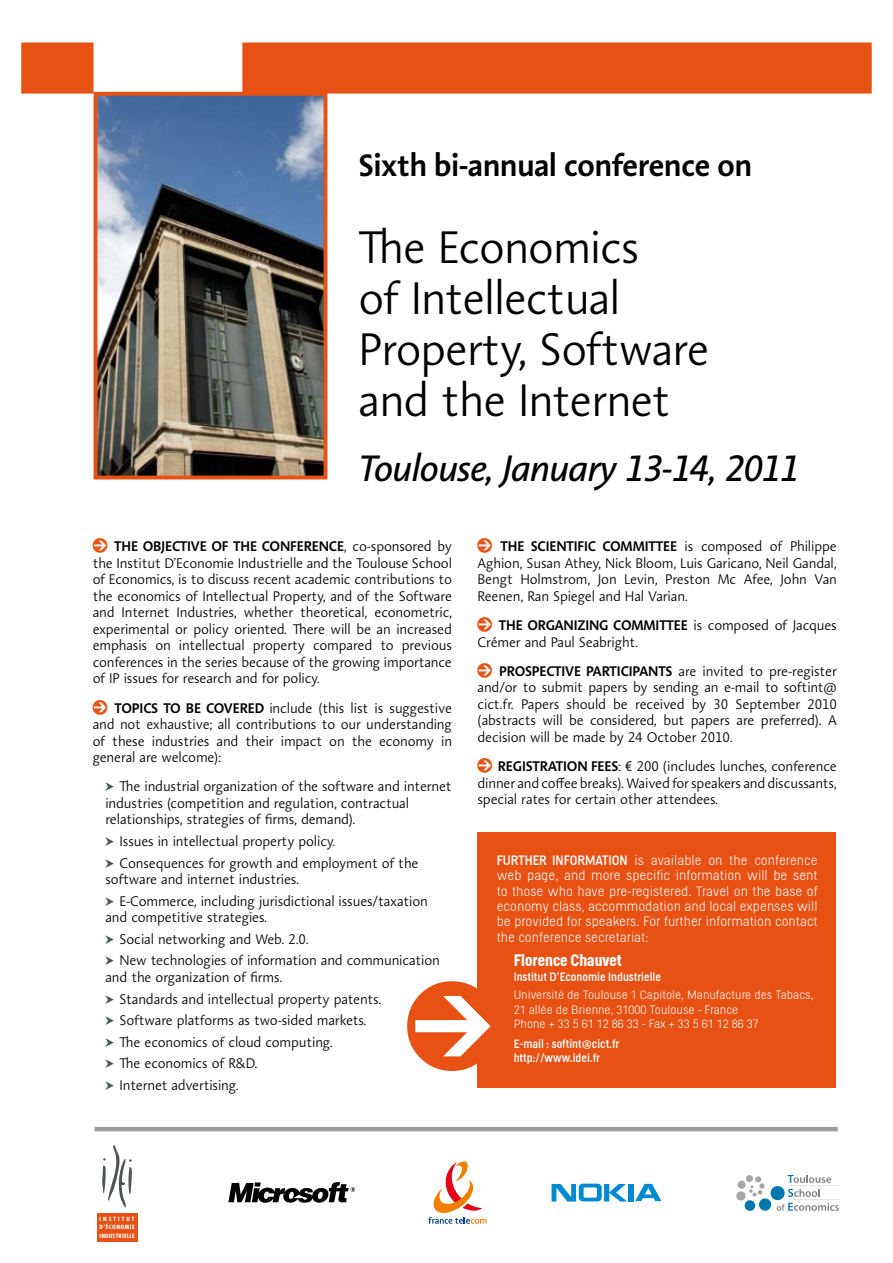
<style>
.page{position:relative;width:893px;height:1263px;background:#fff}
.page>*{position:absolute;margin:0;border:0;box-sizing:border-box;transform-origin:0 0}
.t1{font:300 46.5px/51px "Aroma No 2 LT Pro";letter-spacing:-.02em;color:#000}
.t2{font:italic 37.5px "Aroma No 2 LT Pro";letter-spacing:-.02em;color:#000}
.t3{font:600 31.5px "Aroma No 2 LT Pro";letter-spacing:-.02em;color:#000}
.t4{font:700 16.5px "Helsinki";color:#fff}
.t5{font:300 14.25px/16.5px "Aroma No 2 LT Pro";letter-spacing:-.01em;color:#000}
.t6{font:300 13.5px/15.5px "Helsinki";color:#fff;text-align:justify}
.t7{font:300 12px/14.4px "Helsinki";color:#fff}
.t8{font:12px/14.4px "Helsinki";color:#fff}
.t9{font:700 condensed 5.7px/8.7px "Futura";letter-spacing:.09em;color:#fff;text-align:justify;scale:1.11 1}
.s1{font-family:"Pointers";font-weight:400;font-size:18.75px;color:#e75113}
.s2{font-weight:600}
.s3{font-family:"Pointers";font-weight:400;color:#4c5552}
.s4{font-weight:400}
</style>
<div class="page">
<hr style="left:95px;top:1127px;width:743px;height:4px;background:#9c9d9f">
<svg style="left:21px;top:43px;width:851px;height:51px"></svg>
<img style="left:99px;top:97px;width:223px;height:377px">
<div style="left:94px;top:92px;width:233px;height:387px;border:4px solid #e75113"></div>
<div style="left:478px;top:832px;width:358px;height:256px;background:#e75113"></div>
<svg style="left:407px;top:981px;width:84px;height:90px"></svg>
<svg style="left:428px;top:1161px;width:58px;height:63px"></svg>
<svg style="left:635px;top:1184px;width:26px;height:17px"></svg>
<svg style="left:552px;top:1184px;width:75px;height:17px"></svg>
<div style="left:629px;top:1184px;width:5px;height:17px;background:#008bd0"></div>
<svg style="left:228px;top:1182px;width:127px;height:21px"></svg>
<svg style="left:736px;top:1175px;width:103px;height:36px"></svg>
<svg style="left:102px;top:1145px;width:30px;height:62px"></svg>
<div style="left:97px;top:1213px;width:40px;height:29px;background:#e75113"></div>
<h3 class="t3" style="left:359px;top:145px;width:395px">Sixth bi-annual conference on</h3>
<h1 class="t1" style="left:359px;top:221px;width:352px">The Economics<br>of Intellectual<br>Property, Software and the Internet</h1>
<h2 class="t2" style="left:359px;top:444px;width:442px">Toulouse, January 13-14, 2011</h2>
<p class="t5" style="left:93px;top:538px;width:361px;text-align:justify"><span class="s1">0</span> <span class="s2">THE OBJECTIVE OF THE CONFERENCE</span>, co-sponsored by the Institut D’Economie Industrielle and the Toulouse School of Economics, is to discuss recent academic contributions to the economics of Intellectual Property, and of the Software and Internet Industries, whether theoretical, econometric, experimental or policy oriented. There will be an increased emphasis on intellectual property compared to previous conferences in the series because of the growing importance of IP issues for research and for policy.</p>
<p class="t5" style="left:93px;top:699px;width:361px;text-align:justify"><span class="s1">0</span> <span class="s2">TOPICS TO BE COVERED</span> include (this list is suggestive and not exhaustive; all contributions to our understanding of these industries and their impact on the economy in general are welcome):</p>
<p class="t5" style="left:105px;top:778px;width:348px"><span class="s3">b</span> The industrial organization of the software and internet industries (competition and regulation, contractual relationships, strategies of firms, demand).</p>
<p class="t5" style="left:105px;top:830px;width:315px;line-height:21.6px"><span class="s3">b</span> Issues in intellectual property policy.<br><span class="s3">b</span> Consequences for growth and employment of the</p>
<p class="t5" style="left:105px;top:868px;width:324px;line-height:21.6px">software and internet industries.<br><span class="s3">b</span> E-Commerce, including jurisdictional issues/taxation</p>
<p class="t5" style="left:105px;top:906px;width:336px;line-height:21.6px">and competitive strategies.<br><span class="s3">b</span> Social networking and Web. 2.0.<br><span class="s3">b</span> New technologies of information and communication</p>
<p class="t5" style="left:105px;top:966px;width:278px;line-height:21.6px">and the organization of firms.<br><span class="s3">b</span> Standards and intellectual property patents. <span class="s3">b</span> Software platforms as two-sided markets.<br><span class="s3">b</span> The economics of cloud computing.<br><span class="s3">b</span> The economics of R&amp;D.<br><span class="s3">b</span> Internet advertising.</p>
<p class="t5" style="left:477px;top:538px;width:361px;text-align:justify"><span class="s1">0</span> <span class="s2">THE SCIENTIFIC COMMITTEE</span> is composed of Philippe Aghion, Susan Athey, Nick Bloom, Luis Garicano, Neil Gandal, Bengt Holmstrom, Jon Levin, Preston Mc Afee, John Van Reenen, Ran Spiegel and Hal Varian.</p>
<p class="t5" style="left:477px;top:617px;width:361px"><span class="s1">0</span> <span class="s2">THE ORGANIZING COMMITTEE</span> is composed of Jacques<br>Crémer and Paul Seabright.</p>
<p class="t5" style="left:477px;top:662px;width:361px;text-align:justify"><span class="s1">0</span> <span class="s2">PROSPECTIVE PARTICIPANTS</span> are invited to pre-register and/or to submit papers by sending an e-mail to softint@ cict.fr. Papers should be received by 30 September 2010 (abstracts will be considered, but papers are preferred). A decision will be made by 24 October 2010.</p>
<p class="t5" style="left:477px;top:758px;width:361px;text-align:justify"><span class="s1">0</span> <span class="s2">REGISTRATION FEES</span>: € 200 (includes lunches, conference dinner and coffee breaks). Waived for speakers and discussants, special rates for certain other attendees.</p>
<p class="t6" style="left:497px;top:852px;width:323px"><span class="s4">FURTHER INFORMATION</span> is available on the conference web page, and more specific information will be sent to those who have pre-registered. Travel on the base of economy class, accommodation and local expenses will be provided for speakers. For further information contact the conference secretariat:</p>
<p class="t4" style="left:514px;top:950px;width:110px">Florence Chauvet</p>
<p class="t8" style="left:514px;top:969px;width:149px">Institut D’Economie Industrielle</p>
<p class="t7" style="left:514px;top:987px;width:301px">Université de Toulouse 1 Capitole, Manufacture des Tabacs,<br>21 allée de Brienne, 31000 Toulouse - France<br>Phone + 33 5 61 12 86 33 - Fax + 33 5 61 12 86 37</p>
<p class="t8" style="left:514px;top:1036px;width:107px">E-mail : softint@cict.fr http://www.idei.fr</p>
<p class="t9" style="left:99px;top:1214px;width:33px">INSTITUT D’ÉCONOMIE INDUSTRIELLE</p>
</div>
